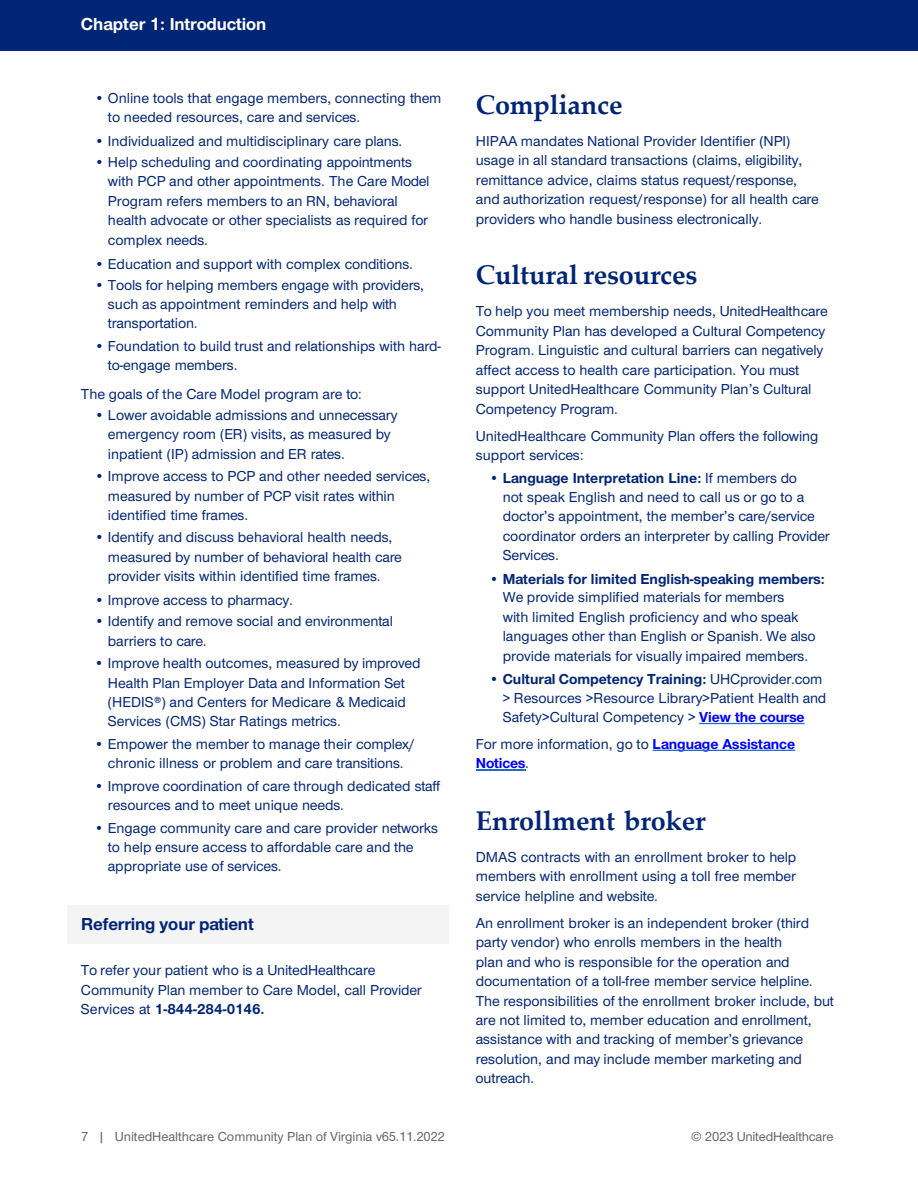
<style>
.page{position:relative;width:918px;height:1188px;background:#fff}
.page>*{position:absolute;margin:0;border:0;box-sizing:border-box;transform-origin:0 0}
.t1{font:700 27px "Palatino Linotype";letter-spacing:-.005em;color:#002577}
.t2{font:700 18px "UHC Sans";letter-spacing:-.005em;color:#fff}
.t3{font:700 18px "UHC Sans";letter-spacing:-.01em;color:#002577}
.t4{font:500 15px/19.5px "UHC Sans";color:#002577}
.t5{font:700 15px/19.5px "UHC Sans";letter-spacing:-.01em;color:#00f}
.t6{font:13.5px "UHC Sans";letter-spacing:-.005em;color:#636466}
.s1{font-weight:700}
.s2{font-weight:400}
.s3{font-weight:700;color:#00f}
.s4{font-weight:500;color:#002577}
</style>
<div class="page">
<div style="left:0;top:0;width:918px;height:51px;background:#002577"></div>
<div style="left:68px;top:905px;width:381px;height:38px;background:#f4f4f4"></div>
<svg style="left:699px;top:723px;width:105px;height:1px"></svg>
<svg style="left:653px;top:750px;width:142px;height:1px"></svg>
<hr style="left:476px;top:769px;width:49px;height:1px;background:#186dcf">
<p class="t2" style="left:81px;top:14px;width:187px">Chapter 1: Introduction</p>
<p class="t4" style="left:108px;top:88px;width:335px;text-indent:-13px">• Online tools that engage members, connecting them to needed resources, care and services.</p>
<p class="t4" style="left:94px;top:131px;width:309px">• Individualized and multidisciplinary care plans.</p>
<p class="t4" style="left:108px;top:152px;width:323px;text-indent:-13px">• Help scheduling and coordinating appointments with PCP and other appointments. The Care Model Program refers members to an RN, behavioral health advocate or other specialists as required for complex needs.</p>
<p class="t4" style="left:94px;top:254px;width:320px">• Education and support with complex conditions.</p>
<p class="t4" style="left:108px;top:275px;width:318px;text-indent:-14px">• Tools for helping members engage with providers, such as appointment reminders and help with transportation.</p>
<p class="t4" style="left:108px;top:336px;width:334px;text-indent:-13px">• Foundation to build trust and relationships with hard&shy;to-engage members.</p>
<p class="t4" style="left:81px;top:384px;width:282px">The goals of the Care Model program are to:</p>
<p class="t4" style="left:108px;top:405px;width:291px;text-indent:-13px">• Lower avoidable admissions and unnecessary emergency room (ER) visits, as measured by inpatient (IP) admission and ER rates.</p>
<p class="t4" style="left:108px;top:466px;width:324px;text-indent:-13px">• Improve access to PCP and other needed services, measured by number of PCP visit rates within identified time frames.</p>
<p class="t4" style="left:108px;top:528px;width:296px;text-indent:-13px">• Identify and discuss behavioral health needs, measured by number of behavioral health care provider visits within identified time frames.</p>
<p class="t4" style="left:94px;top:590px;width:200px">• Improve access to pharmacy.</p>
<p class="t4" style="left:108px;top:611px;width:287px;text-indent:-13px">• Identify and remove social and environmental barriers to care.</p>
<p class="t4" style="left:108px;top:653px;width:314px;text-indent:-13px">• Improve health outcomes, measured by improved Health Plan Employer Data and Information Set (HEDIS®) and Centers for Medicare &amp; Medicaid Services (CMS) Star Ratings metrics.</p>
<p class="t4" style="left:94px;top:734px;width:322px;text-align:center">• Empower the member to manage their complex/ chronic illness or problem and care transitions.</p>
<p class="t4" style="left:108px;top:776px;width:334px;text-indent:-13px">• Improve coordination of care through dedicated staff resources and to meet unique needs.</p>
<p class="t4" style="left:108px;top:818px;width:332px;text-indent:-13px">• Engage community care and care provider networks to help ensure access to affordable care and the appropriate use of services.</p>
<p class="t3" style="left:81px;top:913px;width:174px">Referring your patient</p>
<p class="t4" style="left:81px;top:960px;width:342px">To refer your patient who is a UnitedHealthcare<br>Community Plan member to Care Model, call Provider<br>Services at <span class="s1">1-844-284-0146.</span></p>
<h1 class="t1" style="left:476px;top:85px;width:148px">Compliance</h1>
<p class="t4" style="left:476px;top:131px;width:345px">HIPAA mandates National Provider Identifier (NPI) usage in all standard transactions (claims, eligibility, remittance advice, claims status request/response, and authorization request/response) for all health care providers who handle business electronically.</p>
<h1 class="t1" style="left:476px;top:256px;width:223px">Cultural resources</h1>
<p class="t4" style="left:476px;top:302px;width:354px">To help you meet membership needs, UnitedHealthcare Community Plan has developed a Cultural Competency Program. Linguistic and cultural barriers can negatively affect access to health care participation. You must support UnitedHealthcare Community Plan’s Cultural Competency Program.</p>
<p class="t4" style="left:476px;top:426px;width:344px">UnitedHealthcare Community Plan offers the following support services:</p>
<p class="t4" style="left:503px;top:468px;width:329px;text-indent:-13px"><span class="s2">•</span> <span class="s1">Language Interpretation Line:</span> If members do<br>not speak English and need to call us or go to a doctor’s appointment, the member’s care/service coordinator orders an interpreter by calling Provider Services.</p>
<p class="t4" style="left:503px;top:569px;width:324px;text-indent:-13px"><span class="s2">•</span> <span class="s1">Materials for limited English-speaking members:<br></span>We provide simplified materials for members<br>with limited English proficiency and who speak languages other than English or Spanish. We also provide materials for visually impaired members.</p>
<p class="t4" style="left:503px;top:670px;width:325px;line-height:18.9px;text-indent:-14px"><span class="s2">•</span> <span class="s1">Cultural Competency Training:</span> UHCprovider.com &gt; Resources &gt;Resource Library&gt;Patient Health and<br>Safety&gt;Cultural Competency &gt; <span class="s3">View the course</span></p>
<p class="t5" style="left:476px;top:734px;width:321px"><span class="s4">For more information, go to</span> Language Assistance<br>Notices<span class="s4">.</span></p>
<h1 class="t1" style="left:476px;top:801px;width:231px">Enrollment broker</h1>
<p class="t4" style="left:476px;top:847px;width:322px;text-align:justify">DMAS contracts with an enrollment broker to help members with enrollment using a toll free member service helpline and website.</p>
<p class="t4" style="left:476px;top:913px;width:360px">An enrollment broker is an independent broker (third party vendor) who enrolls members in the health<br>plan and who is responsible for the operation and documentation of a toll-free member service helpline.<br>The responsibilities of the enrollment broker include, but are not limited to, member education and enrollment, assistance with and tracking of member’s grievance resolution, and may include member marketing and outreach.</p>
<p class="t6" style="left:81px;top:1128px;width:365px">7 | UnitedHealthcare Community Plan of Virginia v65.11.2022</p>
<p class="t6" style="left:691px;top:1128px;width:144px">© 2023 UnitedHealthcare</p>
</div>
